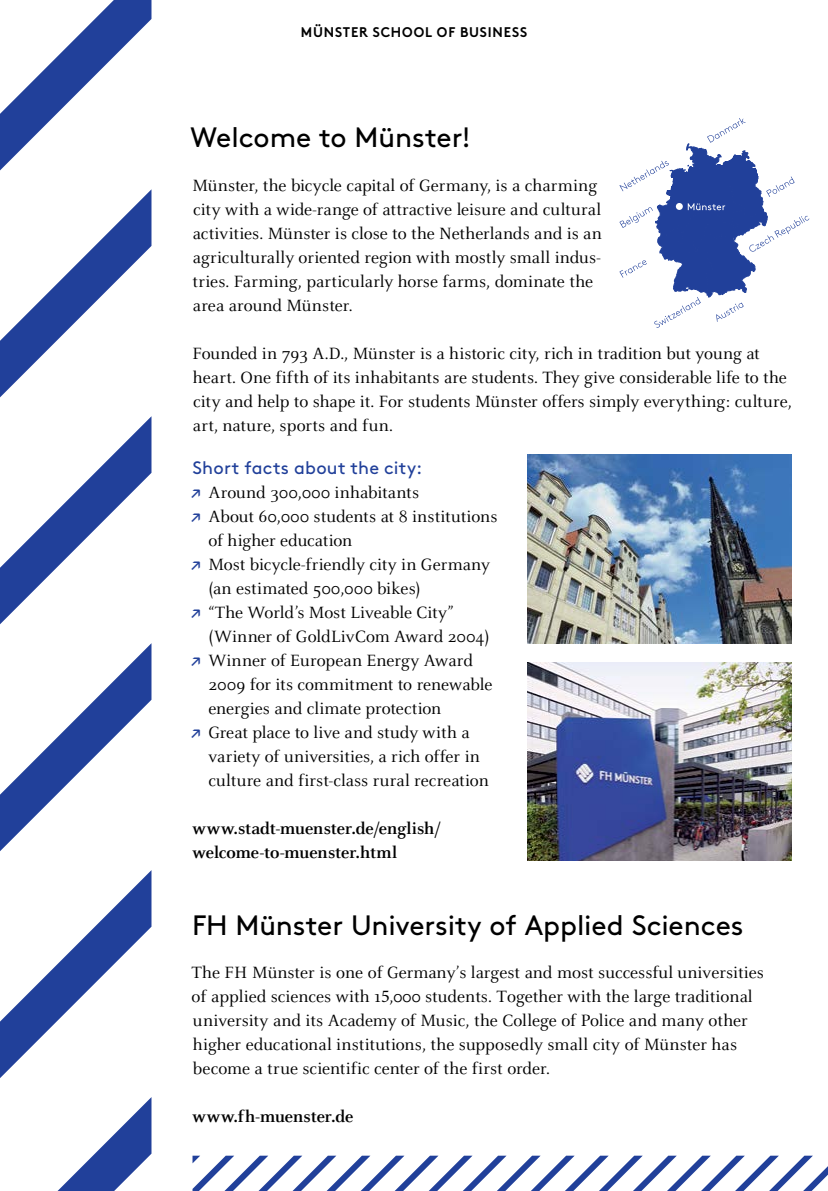
<style>
.page{position:relative;width:828px;height:1191px;background:#fff}
.page>*{position:absolute;margin:0;border:0;box-sizing:border-box;transform-origin:0 0}
.Brown_Headline_14pt{font:28px "Brown Pro";color:#000}
.Brown_Headline_14pt-2{font:18px/24px "Celeste OT";color:#000}
.Brown_Headline_14pt-3{font:700 18px "Celeste OT";letter-spacing:-.005em;color:#000}
.Brown_Headline_14pt-4{font:18px "Brown Pro";letter-spacing:.01em;color:#21409a}
.Brown_Legende_7_pt_V{font:14px "Brown Pro Bold Alt";letter-spacing:.06em;color:#000;scale:.95 1}
.s1{font-family:"Brown Pro";color:#21409a}
.s2{font-family:"Minion Pro"}
</style>
<div class="page">
<svg style="left:619px;top:118px;width:190px;height:210px"></svg>
<svg style="left:192px;top:1155px;width:636px;height:36px"></svg>
<svg style="left:0;top:22px;width:92px;height:1169px"></svg>
<svg style="left:92px;top:0;width:59px;height:1191px"></svg>
<img style="left:527px;top:454px;width:264px;height:189px">
<img style="left:527px;top:662px;width:264px;height:198px">
<p class="Brown_Legende_7_pt_V" style="left:301px;top:21px;width:240px">MÜNSTER SCHOOL OF BUSINESS</p>
<p class="Brown_Headline_14pt" style="left:191px;top:116px;width:282px">Welcome to Münster!</p>
<p class="Brown_Headline_14pt-2" style="left:192px;top:173px;width:411px">Münster, the bicycle capital of Germany, is a charming city with a wide-range of attractive leisure and cultural activities. Münster is close to the Netherlands and is an agriculturally oriented region with mostly small indus&shy;tries. Farming, particularly horse farms, dominate the area around Münster.</p>
<p class="Brown_Headline_14pt-2" style="left:192px;top:341px;width:601px">Founded in 793 A.D., Münster is a historic city, rich in tradition but young at heart. One fifth of its inhabitants are students. They give considerable life to the city and help to shape it. For students Münster offers simply everything: culture, art, nature, sports and fun.</p>
<p class="Brown_Headline_14pt-4" style="left:192px;top:454px;width:231px">Short facts about the city:</p>
<p class="Brown_Headline_14pt-2" style="left:191px;top:480px;width:230px"><span class="s1">↗</span> Around 300,000 inhabitants</p>
<p class="Brown_Headline_14pt-2" style="left:208px;top:504px;width:291px;text-indent:-18px"><span class="s1">↗</span> About 60,000 students at 8 institutions of higher education</p>
<p class="Brown_Headline_14pt-2" style="left:208px;top:552px;width:283px;text-indent:-18px"><span class="s1">↗</span> Most bicycle-friendly city in Germany (an estimated 500,000 bikes)</p>
<p class="Brown_Headline_14pt-2" style="left:208px;top:600px;width:283px;text-indent:-18px"><span class="s1">↗</span> “The World’s Most Liveable City” (Winner of GoldLivCom Award 2004)</p>
<p class="Brown_Headline_14pt-2" style="left:208px;top:648px;width:285px;text-indent:-18px"><span class="s1">↗</span> Winner of European Energy Award<br>2009 for its commitment to renewable energies and climate protection</p>
<p class="Brown_Headline_14pt-2" style="left:208px;top:720px;width:282px;text-indent:-18px"><span class="s1">↗</span> Great place to live and study with a variety of universities, a rich offer in culture and first-class rural recreation</p>
<p class="Brown_Headline_14pt-3" style="left:192px;top:818px;width:249px">www.stadt-muenster.de/english/</p>
<p class="Brown_Headline_14pt-3" style="left:192px;top:842px;width:206px">welcome-to-muenster.html</p>
<p class="Brown_Headline_14pt" style="left:192px;top:903px;width:553px">FH Münster University of Applied Sciences</p>
<p class="Brown_Headline_14pt-2" style="left:192px;top:960px;width:574px">The FH Münster is one of Germany’s largest and most successful universities of applied sciences with 1<span class="s2">5</span>,000 students. Together with the large traditional university and its Academy of Music, the College of Police and many other higher educational institutions, the supposedly small city of Münster has become a true scientific center of the first order.</p>
<p class="Brown_Headline_14pt-3" style="left:192px;top:1106px;width:163px">www.fh-muenster.de</p>
</div>
